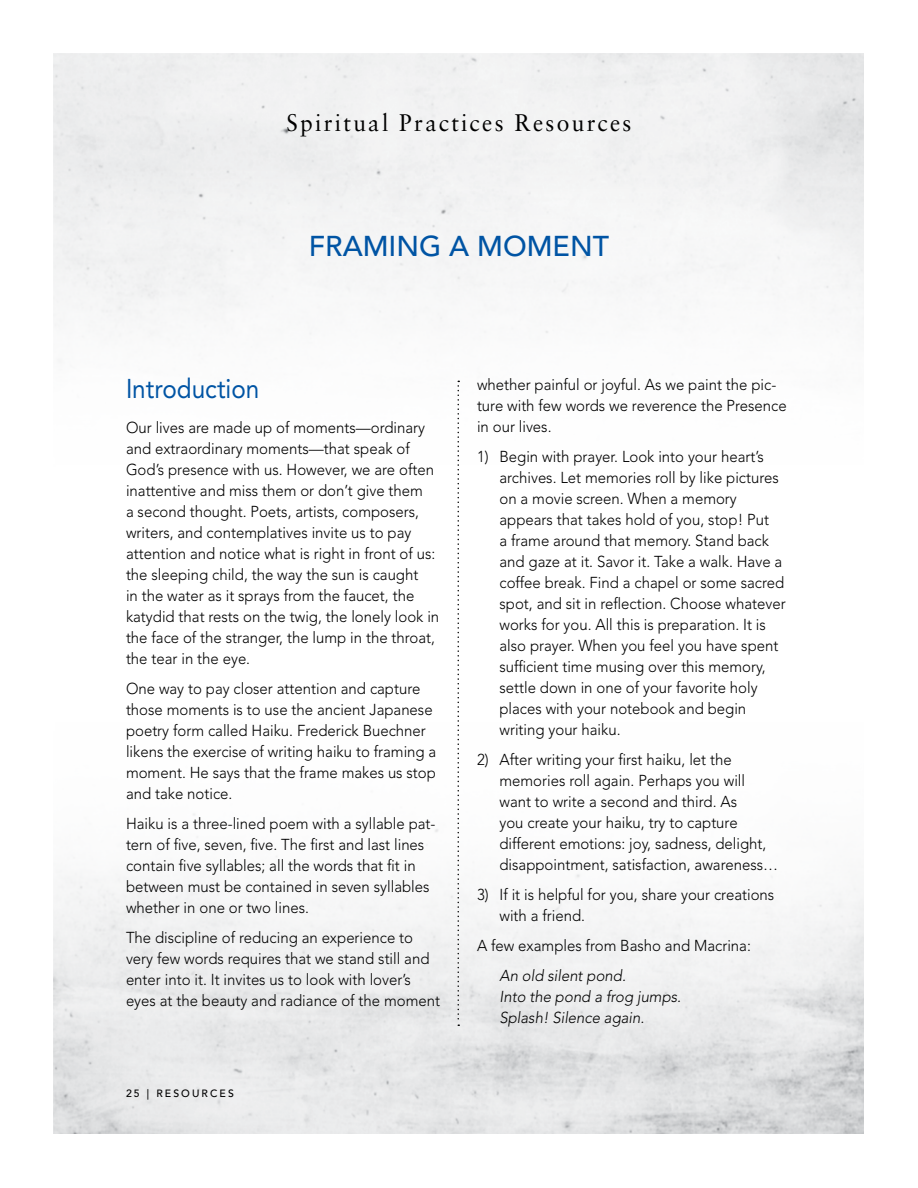
<style>
.page{position:relative;width:918px;height:1188px;background:#fff}
.page>*{position:absolute;margin:0;border:0;box-sizing:border-box;transform-origin:0 0}
.t1{font:500 28.5px "Avenir LT Std";color:#0054a4}
.Subhead{font:27px "Avenir LT Std";color:#0054a4;scale:.9 1}
.t2{font:24px "Sabon LT Std";letter-spacing:.1em;color:#000;scale:.95 1}
.Body_text__no_indent{font:300 15.75px/21px "Avenir LT Std";color:#000;scale:.95 1}
.Questions{font:300 15.75px/21px "Avenir LT Std";color:#000;scale:.95 1}
.Body_text__no_indent-2{font:italic 300 15.75px "Avenir LT Std";color:#000;scale:.95 1}
.t3{font:500 10.5px "Avenir LT Std";letter-spacing:.2em;color:#000}
</style>
<div class="page">
<img style="left:54px;top:54px;width:810px;height:431px">
<img style="left:54px;top:702px;width:810px;height:432px">
<svg style="left:458px;top:381px;width:1px;height:645px"></svg>
<p class="t2" style="left:286px;top:108px;width:365px">Spiritual Practices Resources</p>
<p class="t1" style="left:309px;top:229px;width:302px">FRAMING A MOMENT</p>
<p class="Subhead" style="left:126px;top:373px;width:150px">Introduction</p>
<p class="Body_text__no_indent" style="left:126px;top:417px;width:331px">Our lives are made up of moments—ordinary and extraordinary moments—that speak of God’s presence with us. However, we are often inattentive and miss them or don’t give them<br>a second thought. Poets, artists, composers, writers, and contemplatives invite us to pay attention and notice what is right in front of us: the sleeping child, the way the sun is caught<br>in the water as it sprays from the faucet, the katydid that rests on the twig, the lonely look in the face of the stranger, the lump in the throat, the tear in the eye.</p>
<p class="Body_text__no_indent" style="left:126px;top:678px;width:328px">One way to pay closer attention and capture those moments is to use the ancient Japanese poetry form called Haiku. Frederick Buechner likens the exercise of writing haiku to framing a moment. He says that the frame makes us stop and take notice.</p>
<p class="Body_text__no_indent" style="left:126px;top:813px;width:327px">Haiku is a three-lined poem with a syllable pat&shy;tern of five, seven, five. The first and last lines contain five syllables; all the words that fit in between must be contained in seven syllables whether in one or two lines.</p>
<p class="Body_text__no_indent" style="left:126px;top:927px;width:332px">The discipline of reducing an experience to very few words requires that we stand still and enter into it. It invites us to look with lover’s eyes at the beauty and radiance of the moment</p>
<p class="t3" style="left:126px;top:1087px;width:110px">25 | RESOURCES</p>
<p class="Body_text__no_indent" style="left:477px;top:374px;width:327px">whether painful or joyful. As we paint the pic&shy;ture with few words we reverence the Presence in our lives.</p>
<p class="Questions" style="left:500px;top:446px;width:303px;text-indent:-22px">1) Begin with prayer. Look into your heart’s archives. Let memories roll by like pictures on a movie screen. When a memory appears that takes hold of you, stop! Put<br>a frame around that memory. Stand back and gaze at it. Savor it. Take a walk. Have a coffee break. Find a chapel or some sacred spot, and sit in reflection. Choose whatever works for you. All this is preparation. It is also prayer. When you feel you have spent sufficient time musing over this memory, settle down in one of your favorite holy places with your notebook and begin writing your haiku.</p>
<p class="Questions" style="left:500px;top:749px;width:295px;text-indent:-22px">2) After writing your first haiku, let the memories roll again. Perhaps you will want to write a second and third. As<br>you create your haiku, try to capture different emotions: joy, sadness, delight, disappointment, satisfaction, awareness…</p>
<p class="Questions" style="left:500px;top:884px;width:291px;text-indent:-22px">3) If it is helpful for you, share your creations with a friend.</p>
<p class="Body_text__no_indent" style="left:477px;top:935px;width:290px">A few examples from Basho and Macrina:</p>
<p class="Body_text__no_indent-2" style="left:500px;top:966px;width:135px">An old silent pond.</p>
<p class="Body_text__no_indent-2" style="left:500px;top:987px;width:193px">Into the pond a frog jumps.</p>
<p class="Body_text__no_indent-2" style="left:500px;top:1008px;width:154px">Splash! Silence again.</p>
</div>
